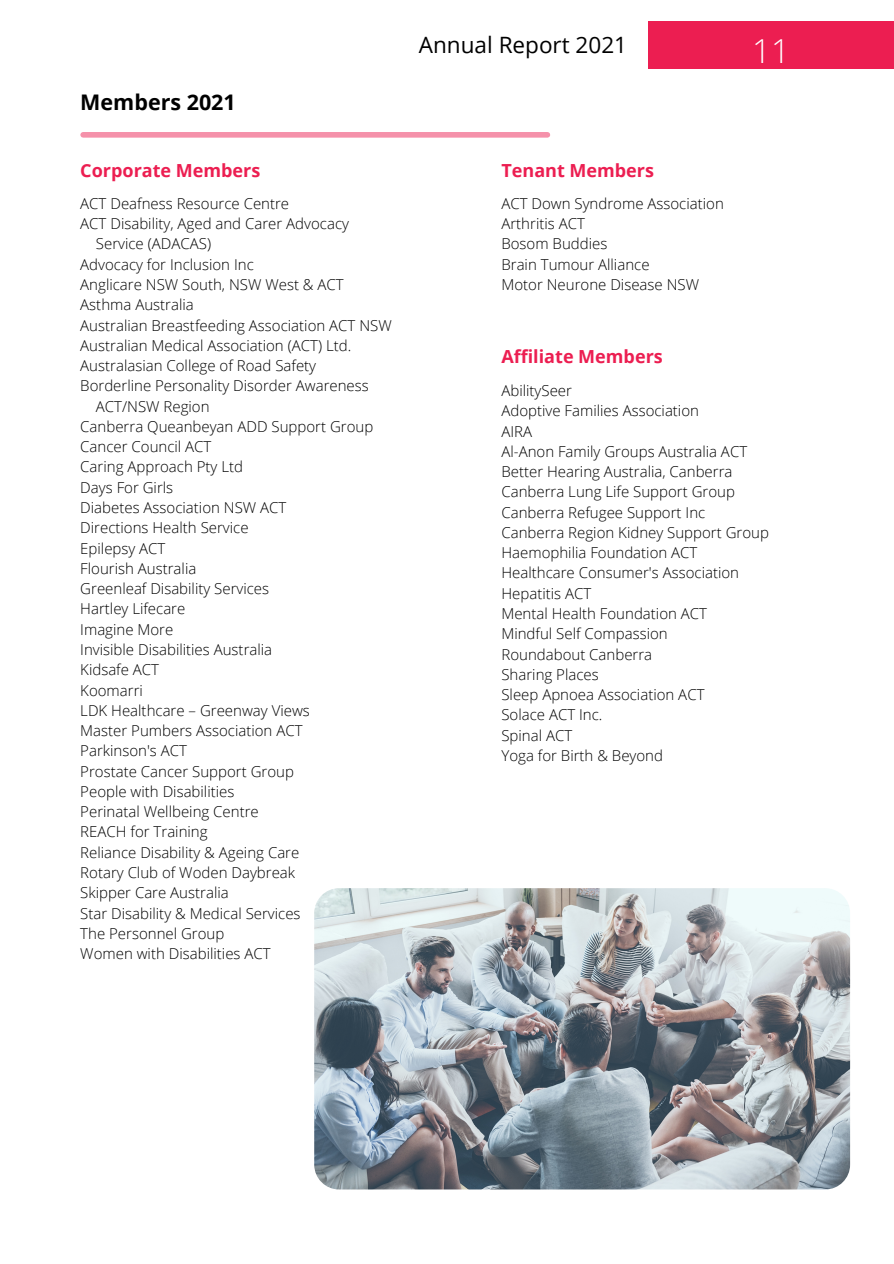
<style>
.page{position:relative;width:894px;height:1264px;background:#fff}
.page>*{position:absolute;margin:0;border:0;box-sizing:border-box;transform-origin:0 0}
.t1{font:300 33px "Open Sans";color:#fff}
.t2{font:22.5px "Open Sans";color:#000}
.t3{font:700 21.45px "Open Sans";color:#000}
.t4{font:700 18px "Open Sans";color:#ec1e51}
.t5{font:300 15px "Open Sans";color:#000}
</style>
<div class="page">
<div style="left:648px;top:21px;width:245px;height:48px;background:#ec1e51"></div>
<div style="left:83px;top:132px;width:464px;height:6px;background:#f591aa"></div>
<img style="left:314px;top:888px;width:535px;height:301px;border-radius:25px">
<p class="t3" style="left:80px;top:87px;width:157px">Members 2021</p>
<p class="t4" style="left:80px;top:157px;width:181px">Corporate Members</p>
<p class="t5" style="left:80px;top:193px;width:210px">ACT Deafness Resource Centre</p>
<p class="t5" style="left:80px;top:213px;width:270px">ACT Disability, Aged and Carer Advocacy</p>
<p class="t5" style="left:96px;top:233px;width:117px">Service (ADACAS)</p>
<p class="t5" style="left:80px;top:254px;width:175px">Advocacy for Inclusion Inc</p>
<p class="t5" style="left:80px;top:274px;width:265px">Anglicare NSW South, NSW West &amp; ACT</p>
<p class="t5" style="left:80px;top:294px;width:115px">Asthma Australia</p>
<p class="t5" style="left:80px;top:314px;width:313px">Australian Breastfeeding Association ACT NSW</p>
<p class="t5" style="left:80px;top:335px;width:272px">Australian Medical Association (ACT) Ltd.</p>
<p class="t5" style="left:80px;top:355px;width:237px">Australasian College of Road Safety</p>
<p class="t5" style="left:80px;top:375px;width:290px">Borderline Personality Disorder Awareness</p>
<p class="t5" style="left:96px;top:395px;width:115px">ACT/NSW Region</p>
<p class="t5" style="left:80px;top:416px;width:294px">Canberra Queanbeyan ADD Support Group</p>
<p class="t5" style="left:80px;top:436px;width:133px">Cancer Council ACT</p>
<p class="t5" style="left:80px;top:456px;width:164px">Caring Approach Pty Ltd</p>
<p class="t5" style="left:80px;top:476px;width:94px">Days For Girls</p>
<p class="t5" style="left:80px;top:497px;width:207px">Diabetes Association NSW ACT</p>
<p class="t5" style="left:80px;top:517px;width:170px">Directions Health Service</p>
<p class="t5" style="left:80px;top:537px;width:87px">Epilepsy ACT</p>
<p class="t5" style="left:80px;top:558px;width:117px">Flourish Australia</p>
<p class="t5" style="left:80px;top:578px;width:190px">Greenleaf Disability Services</p>
<p class="t5" style="left:80px;top:598px;width:106px">Hartley Lifecare</p>
<p class="t5" style="left:80px;top:618px;width:95px">Imagine More</p>
<p class="t5" style="left:80px;top:639px;width:193px">Invisible Disabilities Australia</p>
<p class="t5" style="left:80px;top:659px;width:80px">Kidsafe ACT</p>
<p class="t5" style="left:80px;top:679px;width:64px">Koomarri</p>
<p class="t5" style="left:80px;top:699px;width:231px">LDK Healthcare – Greenway Views</p>
<p class="t5" style="left:80px;top:720px;width:224px">Master Pumbers Association ACT</p>
<p class="t5" style="left:80px;top:740px;width:108px">Parkinson's ACT</p>
<p class="t5" style="left:80px;top:760px;width:215px">Prostate Cancer Support Group</p>
<p class="t5" style="left:80px;top:780px;width:155px">People with Disabilities</p>
<p class="t5" style="left:80px;top:801px;width:180px">Perinatal Wellbeing Centre</p>
<p class="t5" style="left:80px;top:821px;width:129px">REACH for Training</p>
<p class="t5" style="left:80px;top:841px;width:220px">Reliance Disability &amp; Ageing Care</p>
<p class="t5" style="left:80px;top:862px;width:216px">Rotary Club of Woden Daybreak</p>
<p class="t5" style="left:80px;top:882px;width:150px">Skipper Care Australia</p>
<p class="t5" style="left:80px;top:902px;width:222px">Star Disability &amp; Medical Services</p>
<p class="t5" style="left:80px;top:922px;width:145px">The Personnel Group</p>
<p class="t5" style="left:80px;top:943px;width:192px">Women with Disabilities ACT</p>
<p class="t2" style="left:419px;top:29px;width:210px">Annual Report 2021</p>
<p class="t1" style="left:752px;top:28px;width:39px">11</p>
<p class="t4" style="left:501px;top:157px;width:154px">Tenant Members</p>
<p class="t5" style="left:501px;top:193px;width:224px">ACT Down Syndrome Association</p>
<p class="t5" style="left:501px;top:213px;width:85px">Arthritis ACT</p>
<p class="t5" style="left:501px;top:233px;width:107px">Bosom Buddies</p>
<p class="t5" style="left:501px;top:254px;width:150px">Brain Tumour Alliance</p>
<p class="t5" style="left:501px;top:274px;width:199px">Motor Neurone Disease NSW</p>
<p class="t4" style="left:501px;top:344px;width:163px">Affiliate Members</p>
<p class="t5" style="left:501px;top:380px;width:72px">AbilitySeer</p>
<p class="t5" style="left:501px;top:400px;width:199px">Adoptive Families Association</p>
<p class="t5" style="left:501px;top:420px;width:32px">AIRA</p>
<p class="t5" style="left:501px;top:441px;width:247px">Al-Anon Family Groups Australia ACT</p>
<p class="t5" style="left:501px;top:461px;width:232px">Better Hearing Australia, Canberra</p>
<p class="t5" style="left:501px;top:481px;width:235px">Canberra Lung Life Support Group</p>
<p class="t5" style="left:501px;top:501px;width:205px">Canberra Refugee Support Inc</p>
<p class="t5" style="left:501px;top:522px;width:269px">Canberra Region Kidney Support Group</p>
<p class="t5" style="left:501px;top:542px;width:197px">Haemophilia Foundation ACT</p>
<p class="t5" style="left:501px;top:562px;width:239px">Healthcare Consumer's Association</p>
<p class="t5" style="left:501px;top:582px;width:91px">Hepatitis ACT</p>
<p class="t5" style="left:501px;top:603px;width:207px">Mental Health Foundation ACT</p>
<p class="t5" style="left:501px;top:623px;width:168px">Mindful Self Compassion</p>
<p class="t5" style="left:501px;top:643px;width:152px">Roundabout Canberra</p>
<p class="t5" style="left:501px;top:664px;width:99px">Sharing Places</p>
<p class="t5" style="left:501px;top:684px;width:204px">Sleep Apnoea Association ACT</p>
<p class="t5" style="left:501px;top:704px;width:102px">Solace ACT Inc.</p>
<p class="t5" style="left:501px;top:724px;width:72px">Spinal ACT</p>
<p class="t5" style="left:501px;top:745px;width:163px">Yoga for Birth &amp; Beyond</p>
</div>
